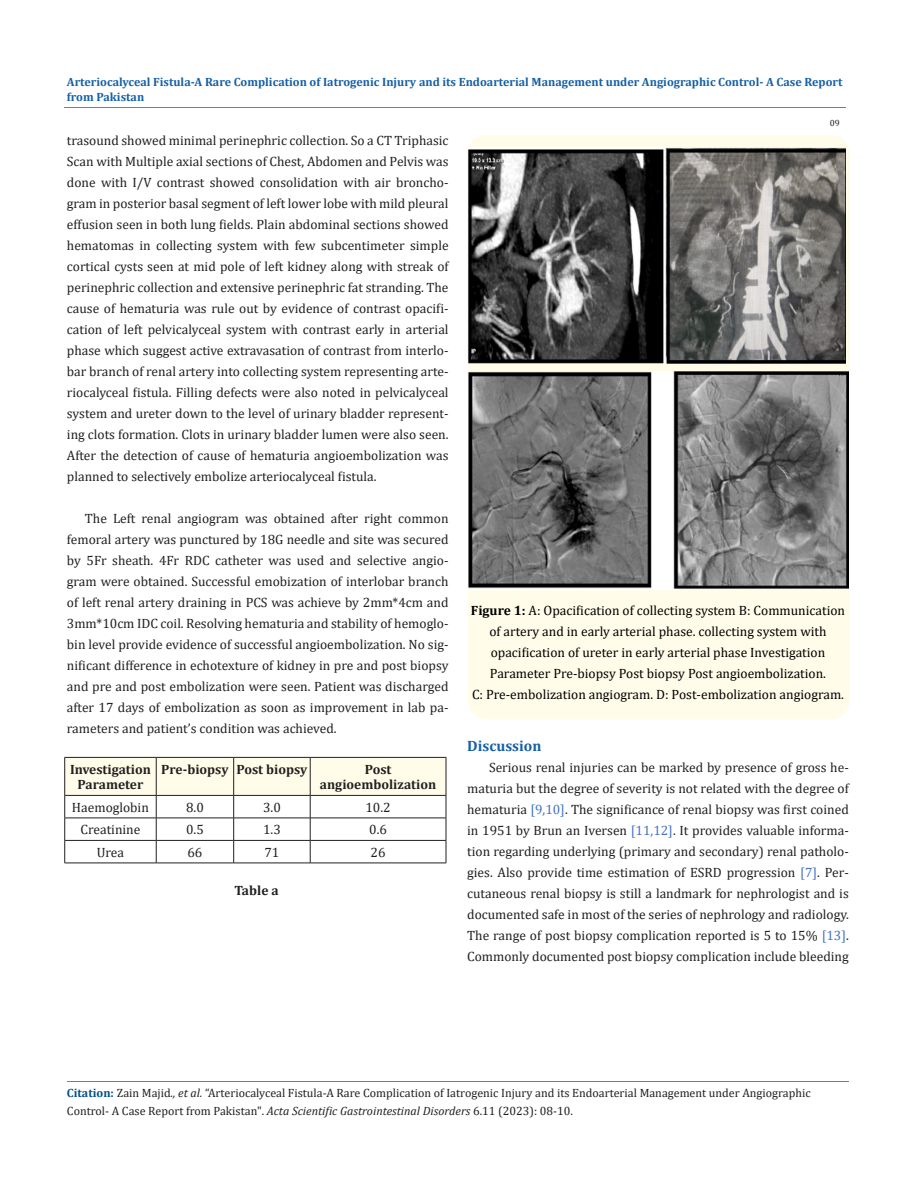
<style>
.page{position:relative;width:917px;height:1188px;background:#fff}
.page>*{position:absolute;margin:0;border:0;box-sizing:border-box;transform-origin:0 0}
.t1{font:700 15px "Cambria";color:#1560a6}
.t2{font:13.5px/21px "Cambria";color:#231f20;text-align:justify}
.t3{font:13.5px/21px "Cambria";color:#000;text-align:center}
.t4{font:700 13.5px/15.6px "Cambria";color:#231f20;text-align:center}
.t5{font:12px/18px "Cambria";color:#231f20}
.t6{font:700 12px/15px "Cambria";color:#1560a6}
.t7{font:9px "Cambria";color:#231f20}
.s1{font-weight:700}
.s2{color:#4472c4}
.s3{font-weight:700;color:#035089}
.s4{font-style:italic}
</style>
<div class="page">
<div style="left:468px;top:135px;width:381px;height:584px;background:#fffde9;border-radius:18px"></div>
<svg style="left:64px;top:757px;width:383px;height:106px"></svg>
<hr style="left:64px;top:863px;width:92px;height:1px;background:#231f20">
<hr style="left:156px;top:863px;width:78px;height:1px;background:#231f20">
<hr style="left:234px;top:863px;width:76px;height:1px;background:#231f20">
<hr style="left:310px;top:863px;width:136px;height:1px;background:#231f20">
<img style="left:468px;top:148px;width:377px;height:216px">
<img style="left:468px;top:371px;width:380px;height:219px">
<hr style="left:64px;top:108px;width:781px;height:1px;background:#e05d1a">
<hr style="left:67px;top:1082px;width:781px;height:1px;background:#e05d1a">
<p class="t6" style="left:67px;top:74px;width:777px">Arteriocalyceal Fistula-A Rare Complication of Iatrogenic Injury and its Endoarterial Management under Angiographic Control- A Case Report from Pakistan</p>
<p class="t2" style="left:67px;top:130px;width:383px">trasound showed minimal perinephric collection. So a CT Triphasic Scan with Multiple axial sections of Chest, Abdomen and Pelvis was done with I/V contrast showed consolidation with air broncho&shy;gram in posterior basal segment of left lower lobe with mild pleural effusion seen in both lung fields. Plain abdominal sections showed hematomas in collecting system with few subcentimeter simple cortical cysts seen at mid pole of left kidney along with streak of perinephric collection and extensive perinephric fat stranding. The cause of hematuria was rule out by evidence of contrast opacifi&shy;cation of left pelvicalyceal system with contrast early in arterial phase which suggest active extravasation of contrast from interlo&shy;bar branch of renal artery into collecting system representing arte&shy;riocalyceal fistula. Filling defects were also noted in pelvicalyceal system and ureter down to the level of urinary bladder represent&shy;ing clots formation. Clots in urinary bladder lumen were also seen.<br>After the detection of cause of hematuria angioembolization was planned to selectively embolize arteriocalyceal fistula.</p>
<p class="t2" style="left:67px;top:508px;width:383px;text-indent:18px">The Left renal angiogram was obtained after right common femoral artery was punctured by 18G needle and site was secured by 5Fr sheath. 4Fr RDC catheter was used and selective angio&shy;gram were obtained. Successful emobization of interlobar branch of left renal artery draining in PCS was achieve by 2mm*4cm and 3mm*10cm IDC coil. Resolving hematuria and stability of hemoglo&shy;bin level provide evidence of successful angioembolization. No sig&shy;nificant difference in echotexture of kidney in pre and post biopsy and pre and post embolization were seen. Patient was discharged after 17 days of embolization as soon as improvement in lab pa&shy;rameters and patient’s condition was achieved.</p>
<p class="t4" style="left:70px;top:761px;width:82px">Investigation<br>Parameter</p>
<p class="t4" style="left:161px;top:761px;width:69px">Pre-biopsy</p>
<p class="t4" style="left:236px;top:761px;width:72px">Post biopsy</p>
<p class="t4" style="left:320px;top:761px;width:118px">Post angioembolization</p>
<p class="t2" style="left:72px;top:797px;width:78px">Haemoglobin</p>
<p class="t2" style="left:186px;top:797px;width:19px">8.0</p>
<p class="t2" style="left:263px;top:797px;width:19px">3.0</p>
<p class="t2" style="left:365px;top:797px;width:27px">10.2</p>
<p class="t2" style="left:80px;top:819px;width:61px">Creatinine</p>
<p class="t2" style="left:186px;top:819px;width:19px">0.5</p>
<p class="t2" style="left:263px;top:819px;width:19px">1.3</p>
<p class="t2" style="left:369px;top:819px;width:19px">0.6</p>
<p class="t2" style="left:97px;top:842px;width:29px">Urea</p>
<p class="t2" style="left:187px;top:842px;width:16px">66</p>
<p class="t2" style="left:264px;top:842px;width:16px">71</p>
<p class="t2" style="left:370px;top:842px;width:16px">26</p>
<p class="t4" style="left:234px;top:882px;width:46px">Table a</p>
<p class="t7" style="left:829px;top:118px;width:11px">09</p>
<p class="t3" style="left:471px;top:600px;width:376px"><span class="s1">Figure 1:</span> A: Opacification of collecting system B: Communication of artery and in early arterial phase. collecting system with opacification of ureter in early arterial phase Investigation Parameter Pre-biopsy Post biopsy Post angioembolization.<br>C: Pre-embolization angiogram. D: Post-embolization angiogram.</p>
<p class="t1" style="left:467px;top:735px;width:76px">Discussion</p>
<p class="t2" style="left:467px;top:757px;width:383px;text-indent:22px">Serious renal injuries can be marked by presence of gross he&shy;maturia but the degree of severity is not related with the degree of hematuria <span class="s2">[9,10]</span>. The significance of renal biopsy was first coined in 1951 by Brun an Iversen <span class="s2">[11,12]</span>. It provides valuable informa&shy;tion regarding underlying (primary and secondary) renal patholo&shy;gies. Also provide time estimation of ESRD progression <span class="s2">[7]</span>. Per&shy;cutaneous renal biopsy is still a landmark for nephrologist and is documented safe in most of the series of nephrology and radiology.<br>The range of post biopsy complication reported is 5 to 15% <span class="s2">[13]</span>.<br>Commonly documented post biopsy complication include bleeding</p>
<p class="t5" style="left:67px;top:1084px;width:745px"><span class="s3">Citation:</span> Zain Majid<span class="s4">., et al.</span> “Arteriocalyceal Fistula-A Rare Complication of Iatrogenic Injury and its Endoarterial Management under Angiographic<br>Control- A Case Report from Pakistan". <span class="s4">Acta Scientific Gastrointestinal Disorders</span> 6.11 (2023): 08-10.</p>
</div>
